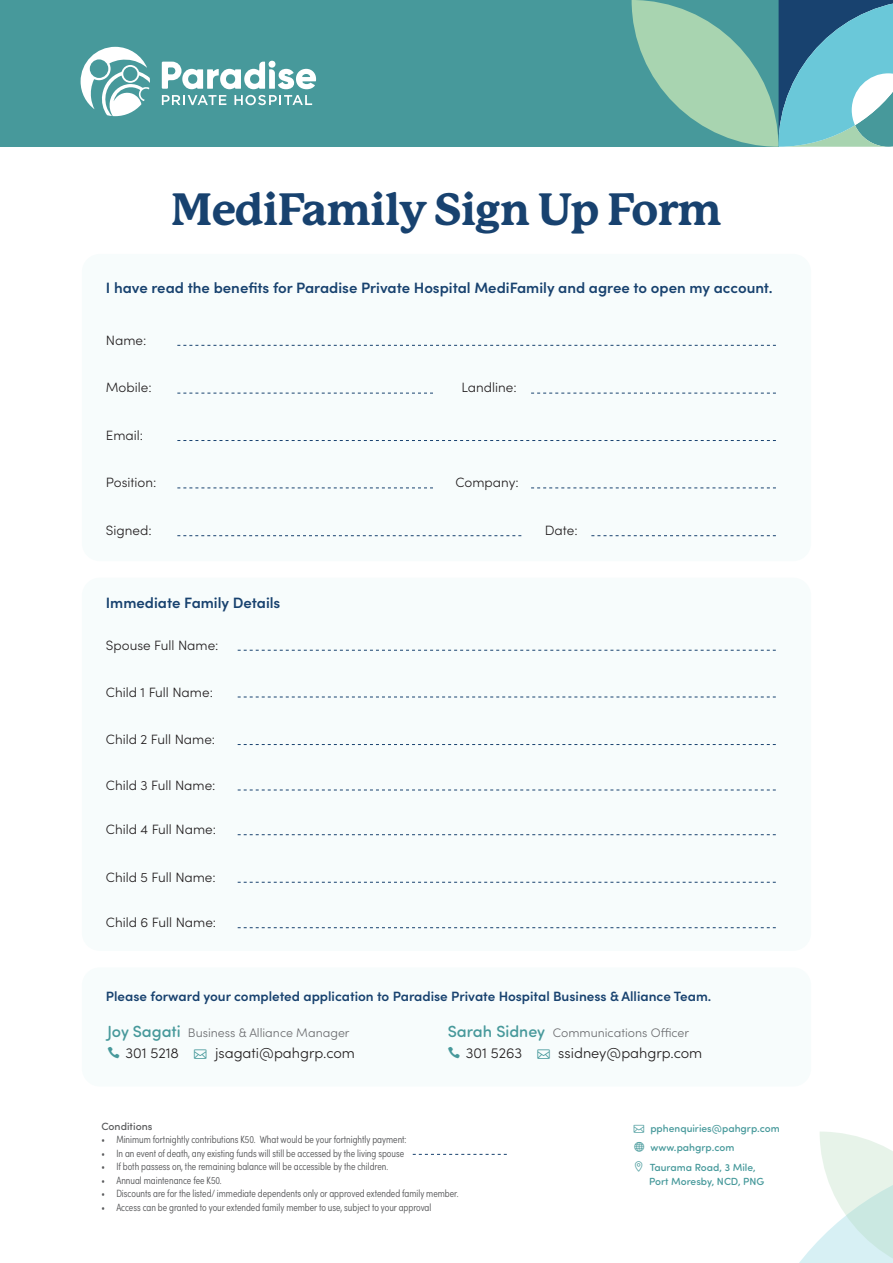
<style>
.page{position:relative;width:893px;height:1263px;background:#fff}
.page>*{position:absolute;margin:0;border:0;box-sizing:border-box;transform-origin:0 0}
.t1{font:800 44.4px "P22 Mackinac Pro";letter-spacing:-.02em;color:#18426f}
.t2{font:600 15px "Sofia Pro";color:#18426f}
.t3{font:300 14.55px "Sofia Pro";color:#231f20}
.t4{font:300 13.5px "Sofia Pro";color:#231f20}
.t5{font:600 13.5px "Sofia Pro";color:#18426f}
.t6{font:300 12.45px "Sofia Pro";color:#6c6d70}
.t7{font:300 10.5px "Sofia Pro Condensed";color:#57585a}
.t8{font:500 10.5px "Sofia Pro";color:#57585a}
.t9{font:500 10.35px/19.6px "Sofia Pro Soft";color:#47999b}
.s1{font-family:"Sofia Pro Soft";font-weight:500;font-size:16.2px;color:#47999b}
</style>
<div class="page">
<div style="left:0;top:0;width:778px;height:147px;background:#47999b"></div>
<svg style="left:632px;top:0;width:261px;height:147px"></svg>
<svg style="left:81px;top:47px;width:69px;height:69px"></svg>
<svg style="left:162px;top:60px;width:154px;height:29px"></svg>
<svg style="left:162px;top:95px;width:64px;height:10px"></svg>
<svg style="left:234px;top:95px;width:78px;height:10px"></svg>
<svg style="left:799px;top:1131px;width:94px;height:132px"></svg>
<div style="left:82px;top:254px;width:729px;height:307px;background:#f7fcfc;border-radius:18px"></div>
<svg style="left:177px;top:345px;width:599px;height:1px"></svg>
<svg style="left:177px;top:393px;width:256px;height:1px"></svg>
<svg style="left:531px;top:393px;width:245px;height:1px"></svg>
<svg style="left:531px;top:487px;width:245px;height:1px"></svg>
<svg style="left:177px;top:487px;width:256px;height:1px"></svg>
<svg style="left:177px;top:535px;width:344px;height:1px"></svg>
<svg style="left:591px;top:535px;width:185px;height:1px"></svg>
<svg style="left:177px;top:440px;width:599px;height:1px"></svg>
<div style="left:82px;top:578px;width:729px;height:373px;background:#f7fcfc;border-radius:18px"></div>
<svg style="left:238px;top:650px;width:538px;height:1px"></svg>
<svg style="left:238px;top:697px;width:538px;height:1px"></svg>
<svg style="left:238px;top:834px;width:538px;height:1px"></svg>
<svg style="left:238px;top:744px;width:538px;height:1px"></svg>
<svg style="left:238px;top:882px;width:538px;height:1px"></svg>
<svg style="left:238px;top:790px;width:538px;height:1px"></svg>
<svg style="left:238px;top:927px;width:538px;height:1px"></svg>
<svg style="left:413px;top:1154px;width:94px;height:1px"></svg>
<div style="left:82px;top:967px;width:729px;height:119px;background:#f7fcfc;border-radius:18px"></div>
<h1 class="t1" style="left:171px;top:184px;width:552px">MediFamily Sign Up Form</h1>
<h2 class="t2" style="left:106px;top:277px;width:668px">I have read the benefits for Paradise Private Hospital MediFamily and agree to open my account.</h2>
<p class="t4" style="left:106px;top:330px;width:42px">Name:</p>
<p class="t4" style="left:106px;top:378px;width:47px">Mobile:</p>
<p class="t4" style="left:461px;top:378px;width:57px">Landline:</p>
<p class="t4" style="left:106px;top:425px;width:39px">Email:</p>
<p class="t4" style="left:106px;top:473px;width:52px">Position:</p>
<p class="t4" style="left:455px;top:473px;width:65px">Company:</p>
<p class="t4" style="left:106px;top:520px;width:47px">Signed:</p>
<p class="t4" style="left:545px;top:520px;width:34px">Date:</p>
<h2 class="t2" style="left:106px;top:592px;width:176px">Immediate Family Details</h2>
<p class="t4" style="left:106px;top:635px;width:114px">Spouse Full Name:</p>
<p class="t4" style="left:106px;top:682px;width:109px">Child 1 Full Name:</p>
<p class="t4" style="left:106px;top:730px;width:111px">Child 2 Full Name:</p>
<p class="t4" style="left:106px;top:775px;width:111px">Child 3 Full Name:</p>
<p class="t4" style="left:106px;top:820px;width:112px">Child 4 Full Name:</p>
<p class="t4" style="left:106px;top:867px;width:111px">Child 5 Full Name:</p>
<p class="t4" style="left:106px;top:913px;width:112px">Child 6 Full Name:</p>
<p class="t5" style="left:106px;top:986px;width:607px">Please forward your completed application to Paradise Private Hospital Business &amp; Alliance Team.</p>
<p class="t6" style="left:107px;top:1023px;width:244px"><span class="s1">Joy Sagati</span> Business &amp; Alliance Manager</p>
<h3 class="t3" style="left:125px;top:1042px;width:55px">301 5218</h3>
<h3 class="t3" style="left:215px;top:1042px;width:141px">jsagati@pahgrp.com</h3>
<p class="t6" style="left:448px;top:1023px;width:243px"><span class="s1">Sarah Sidney</span> Communications Officer</p>
<h3 class="t3" style="left:466px;top:1042px;width:58px">301 5263</h3>
<h3 class="t3" style="left:558px;top:1042px;width:145px">ssidney@pahgrp.com</h3>
<p class="t8" style="left:101px;top:1118px;width:53px">Conditions</p>
<p class="t7" style="left:101px;top:1132px;width:307px">• Minimum fortnightly contributions K50. What would be your fortnightly payment:</p>
<p class="t7" style="left:101px;top:1145px;width:304px">• In an event of death, any existing funds will still be accessed by the living spouse</p>
<p class="t7" style="left:101px;top:1159px;width:288px">• If both passess on, the remaining balance will be accessible by the children.</p>
<p class="t7" style="left:101px;top:1172px;width:122px">• Annual maintenance fee K50.</p>
<p class="t7" style="left:101px;top:1186px;width:359px">• Discounts are for the listed/ immediate dependents only or approved extended family member.</p>
<p class="t7" style="left:101px;top:1199px;width:332px">• Access can be granted to your extended family member to use, subject to your approval</p>
<p class="t9" style="left:650px;top:1117px;width:132px">pphenquiries@pahgrp.com www.pahgrp.com<br>Taurama Road, 3 Mile,</p>
<p class="t9" style="left:649px;top:1171px;width:117px">Port Moresby, NCD, PNG</p>
</div>
